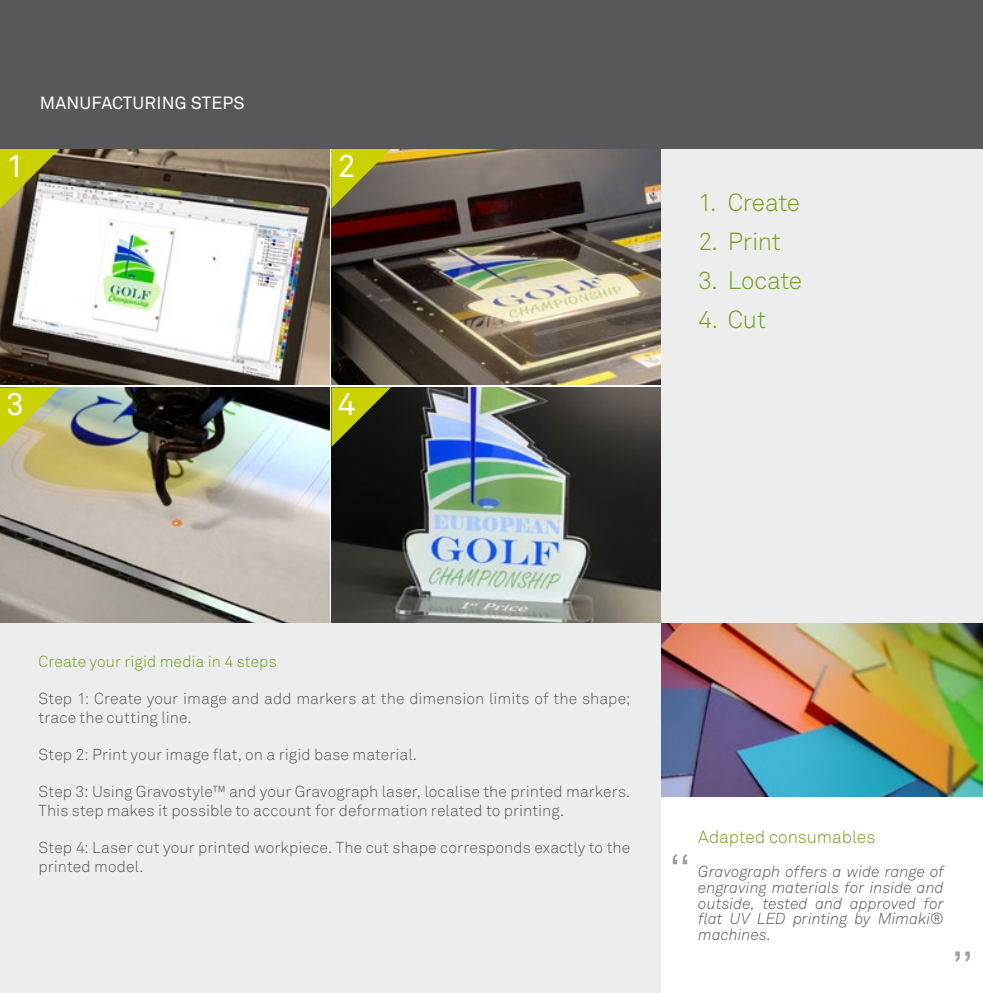
<style>
.page{position:relative;width:983px;height:993px;background:#fff}
.page>*{position:absolute;margin:0;border:0;box-sizing:border-box;transform-origin:0 0}
.t1{font:31.5px "Akkurat Std";color:#fff}
.t2{font:300 24.5px "Akkurat Std";letter-spacing:-.01em;color:#749f18}
.t3{font:300 17.5px "Akkurat Std";color:#749f18}
.t4{font:17.5px "Akkurat Std";letter-spacing:.01em;color:#fff}
.t5{font:300 15.75px/19.2px "Akkurat Std";letter-spacing:.005em;color:#58585a}
.t6{font:italic 300 15.75px/15.8px "Akkurat Std";color:#58585a;text-align:justify}
.t7{font:300 15.75px "Akkurat Std";letter-spacing:.005em;color:#749f18}
</style>
<div class="page">
<img style="left:660px;top:622px;width:322px;height:174px">
<div style="left:0;top:622px;width:660px;height:370px;background:#eceded"></div>
<div style="left:660px;top:149px;width:322px;height:473px;background:#eceded"></div>
<img style="left:0;top:149px;width:329px;height:235px">
<img style="left:331px;top:149px;width:329px;height:235px">
<img style="left:331px;top:387px;width:329px;height:235px">
<img style="left:0;top:387px;width:329px;height:235px">
<svg style="left:0;top:149px;width:60px;height:59px;background:#abab3e"></svg>
<svg style="left:331px;top:149px;width:60px;height:59px;background:#9c9c2d"></svg>
<svg style="left:0;top:387px;width:60px;height:60px;background:#c4c549"></svg>
<svg style="left:331px;top:387px;width:60px;height:60px;background:#6b7008"></svg>
<div style="left:0;top:0;width:982px;height:149px;background:#58585a"></div>
<svg style="left:672px;top:854px;width:15px;height:9px"></svg>
<svg style="left:955px;top:951px;width:14px;height:10px"></svg>
<p class="t4" style="left:40px;top:93px;width:206px">MANUFACTURING STEPS</p>
<h1 class="t1" style="left:6px;top:147px;width:19px">1</h1>
<h1 class="t1" style="left:337px;top:147px;width:19px">2</h1>
<h1 class="t1" style="left:6px;top:385px;width:19px">3</h1>
<h1 class="t1" style="left:337px;top:385px;width:19px">4</h1>
<h2 class="t2" style="left:698px;top:187px;width:103px">1. Create</h2>
<h2 class="t2" style="left:698px;top:226px;width:84px">2. Print</h2>
<h2 class="t2" style="left:698px;top:265px;width:105px">3. Locate</h2>
<h2 class="t2" style="left:698px;top:305px;width:69px">4. Cut</h2>
<p class="t7" style="left:39px;top:652px;width:240px">Create your rigid media in 4 steps</p>
<p class="t5" style="left:39px;top:688px;width:593px">Step 1: Create your image and add markers at the dimension limits of the shape; trace the cutting line.</p>
<p class="t5" style="left:39px;top:744px;width:380px">Step 2: Print your image flat, on a rigid base material.</p>
<p class="t5" style="left:39px;top:781px;width:593px">Step 3: Using Gravostyle™ and your Gravograph laser, localise the printed markers.<br>This step makes it possible to account for deformation related to printing.</p>
<p class="t5" style="left:39px;top:837px;width:593px">Step 4: Laser cut your printed workpiece. The cut shape corresponds exactly to the printed model.</p>
<p class="t3" style="left:698px;top:826px;width:178px">Adapted consumables</p>
<p class="t6" style="left:698px;top:863px;width:247px">Gravograph offers a wide range of engraving materials for inside and outside, tested and approved for flat UV LED printing by Mimaki® machines.</p>
</div>
